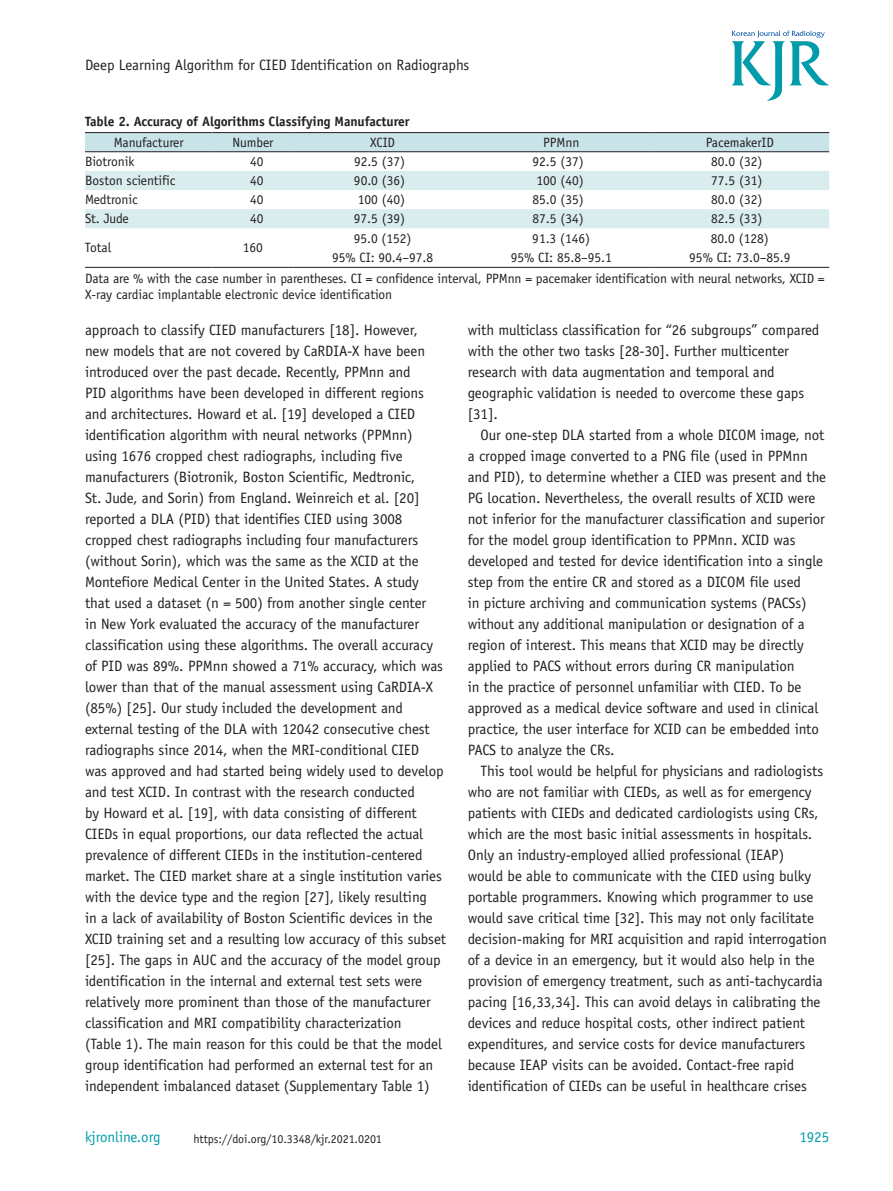
<style>
.page{position:relative;width:893px;height:1191px;background:#fff}
.page>*{position:absolute;margin:0;border:0;box-sizing:border-box;transform-origin:0 0}
.t1{font:15px/21px "Officina Sans Std";letter-spacing:-.005em;color:#231f20}
.t2{font:15px "Officina Sans Std";letter-spacing:-.005em;color:#009caa}
.t3{font:13.5px/18.8px "Officina Sans Std";letter-spacing:-.005em;color:#231f20;text-align:center}
.t4{font:700 13.5px "Officina Sans Std";letter-spacing:-.005em;color:#231f20}
.t5{font:12px "Officina Sans Std";letter-spacing:-.005em;color:#231f20}
</style>
<div class="page">
<svg style="left:732px;top:31px;width:97px;height:70px"></svg>
<div style="left:85px;top:133px;width:744px;height:18px;background:#c9e4e9"></div>
<svg style="left:85px;top:171px;width:744px;height:57px"></svg>
<hr style="left:85px;top:267px;width:128px;height:1px;background:#231f20">
<hr style="left:213px;top:267px;width:80px;height:1px;background:#231f20">
<hr style="left:293px;top:267px;width:179px;height:1px;background:#231f20">
<hr style="left:472px;top:267px;width:179px;height:1px;background:#231f20">
<hr style="left:651px;top:267px;width:178px;height:1px;background:#231f20">
<hr style="left:85px;top:132px;width:128px;height:1px;background:#231f20">
<hr style="left:213px;top:132px;width:80px;height:1px;background:#231f20">
<hr style="left:293px;top:132px;width:179px;height:1px;background:#231f20">
<hr style="left:472px;top:132px;width:179px;height:1px;background:#231f20">
<hr style="left:651px;top:132px;width:178px;height:1px;background:#231f20">
<hr style="left:85px;top:151px;width:128px;height:1px;background:#231f20">
<hr style="left:213px;top:151px;width:80px;height:1px;background:#231f20">
<hr style="left:293px;top:151px;width:179px;height:1px;background:#231f20">
<hr style="left:472px;top:151px;width:179px;height:1px;background:#231f20">
<hr style="left:651px;top:151px;width:178px;height:1px;background:#231f20">
<p class="t1" style="left:85px;top:54px;width:386px">Deep Learning Algorithm for CIED Identification on Radiographs</p>
<p class="t4" style="left:85px;top:113px;width:326px">Table 2. Accuracy of Algorithms Classifying Manufacturer</p>
<p class="t3" style="left:114px;top:133px;width:71px">Manufacturer</p>
<p class="t3" style="left:233px;top:133px;width:42px">Number</p>
<p class="t3" style="left:370px;top:133px;width:26px">XCID</p>
<p class="t3" style="left:543px;top:133px;width:38px">PPMnn</p>
<p class="t3" style="left:706px;top:133px;width:70px">PacemakerID</p>
<p class="t3" style="left:85px;top:152px;width:51px">Biotronik</p>
<p class="t3" style="left:250px;top:152px;width:15px">40</p>
<p class="t3" style="left:354px;top:152px;width:53px">92.5 (37)</p>
<p class="t3" style="left:533px;top:152px;width:53px">92.5 (37)</p>
<p class="t3" style="left:711px;top:152px;width:53px">80.0 (32)</p>
<p class="t3" style="left:85px;top:171px;width:92px">Boston scientific</p>
<p class="t3" style="left:250px;top:171px;width:15px">40</p>
<p class="t3" style="left:354px;top:171px;width:53px">90.0 (36)</p>
<p class="t3" style="left:536px;top:171px;width:49px">100 (40)</p>
<p class="t3" style="left:711px;top:171px;width:53px">77.5 (31)</p>
<p class="t3" style="left:85px;top:190px;width:54px">Medtronic</p>
<p class="t3" style="left:250px;top:190px;width:15px">40</p>
<p class="t3" style="left:358px;top:190px;width:49px">100 (40)</p>
<p class="t3" style="left:533px;top:190px;width:53px">85.0 (35)</p>
<p class="t3" style="left:711px;top:190px;width:53px">80.0 (32)</p>
<p class="t3" style="left:85px;top:209px;width:45px">St. Jude</p>
<p class="t3" style="left:250px;top:209px;width:15px">40</p>
<p class="t3" style="left:354px;top:209px;width:53px">97.5 (39)</p>
<p class="t3" style="left:533px;top:209px;width:53px">87.5 (34)</p>
<p class="t3" style="left:711px;top:209px;width:53px">82.5 (33)</p>
<p class="t3" style="left:85px;top:238px;width:28px">Total</p>
<p class="t3" style="left:243px;top:238px;width:22px">160</p>
<p class="t3" style="left:332px;top:229px;width:103px">95.0 (152)<br>95% CI: 90.4–97.8</p>
<p class="t3" style="left:511px;top:229px;width:103px">91.3 (146)<br>95% CI: 85.8–95.1</p>
<p class="t3" style="left:689px;top:229px;width:103px">80.0 (128)<br>95% CI: 73.0–85.9</p>
<p class="t3" style="left:85px;top:270px;width:741px;line-height:16.2px;text-align:left">Data are % with the case number in parentheses. CI = confidence interval, PPMnn = pacemaker identification with neural networks, XCID =<br>X-ray cardiac implantable electronic device identification</p>
<p class="t1" style="left:85px;top:319px;width:363px">approach to classify CIED manufacturers [18]. However,<br>new models that are not covered by CaRDIA-X have been introduced over the past decade. Recently, PPMnn and<br>PID algorithms have been developed in different regions and architectures. Howard et al. [19] developed a CIED identification algorithm with neural networks (PPMnn) using 1676 cropped chest radiographs, including five manufacturers (Biotronik, Boston Scientific, Medtronic,<br>St. Jude, and Sorin) from England. Weinreich et al. [20] reported a DLA (PID) that identifies CIED using 3008 cropped chest radiographs including four manufacturers (without Sorin), which was the same as the XCID at the Montefiore Medical Center in the United States. A study that used a dataset (n = 500) from another single center<br>in New York evaluated the accuracy of the manufacturer classification using these algorithms. The overall accuracy of PID was 89%. PPMnn showed a 71% accuracy, which was lower than that of the manual assessment using CaRDIA-X (85%) [25]. Our study included the development and external testing of the DLA with 12042 consecutive chest radiographs since 2014, when the MRI-conditional CIED<br>was approved and had started being widely used to develop and test XCID. In contrast with the research conducted<br>by Howard et al. [19], with data consisting of different CIEDs in equal proportions, our data reflected the actual prevalence of different CIEDs in the institution-centered market. The CIED market share at a single institution varies with the device type and the region [27], likely resulting<br>in a lack of availability of Boston Scientific devices in the XCID training set and a resulting low accuracy of this subset [25]. The gaps in AUC and the accuracy of the model group identification in the internal and external test sets were relatively more prominent than those of the manufacturer classification and MRI compatibility characterization<br>(Table 1). The main reason for this could be that the model group identification had performed an external test for an independent imbalanced dataset (Supplementary Table 1)</p>
<p class="t1" style="left:468px;top:319px;width:353px">with multiclass classification for “26 subgroups” compared with the other two tasks [28-30]. Further multicenter research with data augmentation and temporal and geographic validation is needed to overcome these gaps [31].</p>
<p class="t1" style="left:468px;top:424px;width:360px;text-indent:13px">Our one-step DLA started from a whole DICOM image, not a cropped image converted to a PNG file (used in PPMnn and PID), to determine whether a CIED was present and the PG location. Nevertheless, the overall results of XCID were not inferior for the manufacturer classification and superior for the model group identification to PPMnn. XCID was developed and tested for device identification into a single step from the entire CR and stored as a DICOM file used<br>in picture archiving and communication systems (PACSs) without any additional manipulation or designation of a region of interest. This means that XCID may be directly applied to PACS without errors during CR manipulation<br>in the practice of personnel unfamiliar with CIED. To be approved as a medical device software and used in clinical practice, the user interface for XCID can be embedded into PACS to analyze the CRs.</p>
<p class="t1" style="left:468px;top:760px;width:361px;text-indent:13px">This tool would be helpful for physicians and radiologists who are not familiar with CIEDs, as well as for emergency patients with CIEDs and dedicated cardiologists using CRs, which are the most basic initial assessments in hospitals.<br>Only an industry-employed allied professional (IEAP)<br>would be able to communicate with the CIED using bulky portable programmers. Knowing which programmer to use would save critical time [32]. This may not only facilitate decision-making for MRI acquisition and rapid interrogation of a device in an emergency, but it would also help in the provision of emergency treatment, such as anti-tachycardia pacing [16,33,34]. This can avoid delays in calibrating the devices and reduce hospital costs, other indirect patient expenditures, and service costs for device manufacturers because IEAP visits can be avoided. Contact-free rapid identification of CIEDs can be useful in healthcare crises</p>
<p class="t2" style="left:85px;top:1128px;width:77px">kjronline.org</p>
<p class="t5" style="left:194px;top:1132px;width:190px">https://doi.org/10.3348/kjr.2021.0201</p>
<p class="t2" style="left:799px;top:1128px;width:31px">1925</p>
</div>
